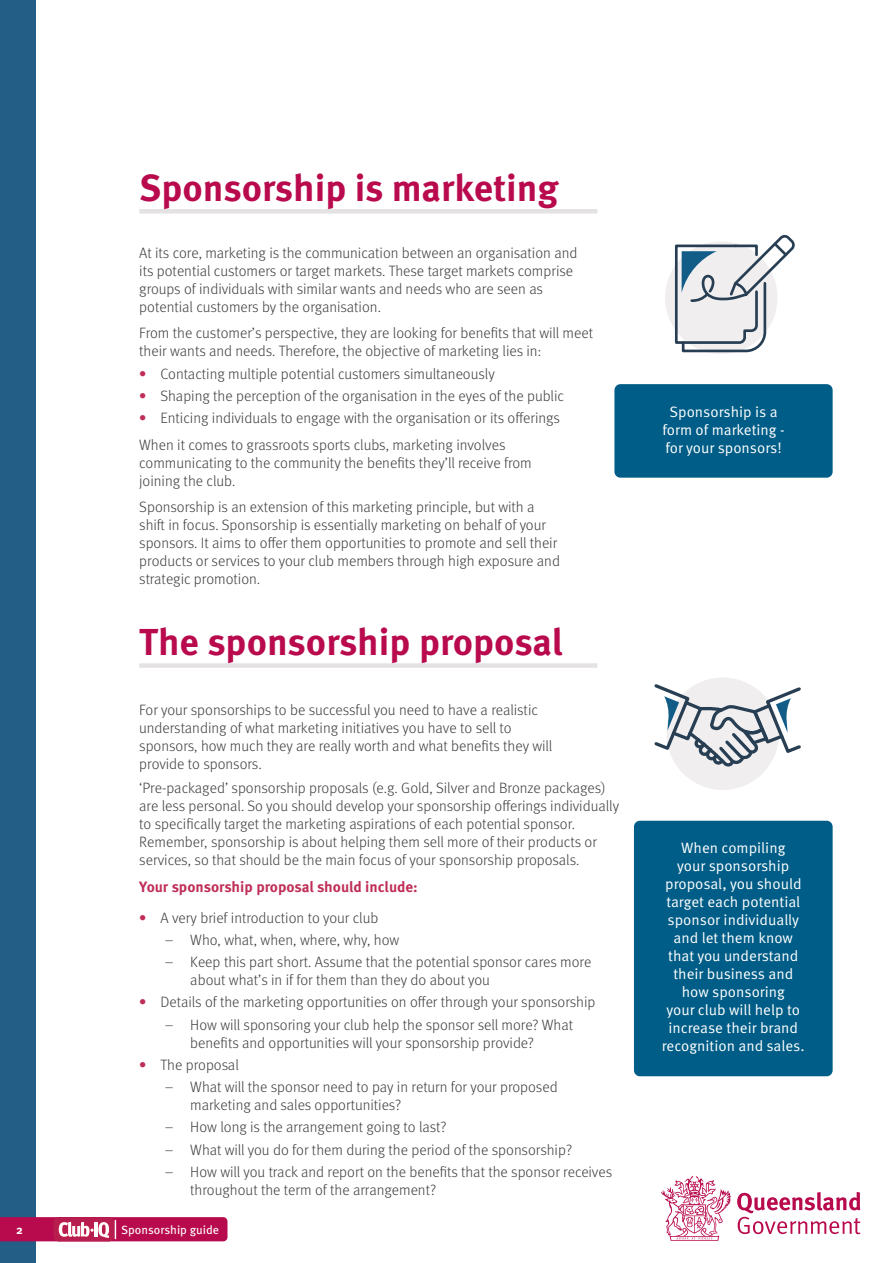
<style>
.page{position:relative;width:893px;height:1263px;background:#fff}
.page>*{position:absolute;margin:0;border:0;box-sizing:border-box;transform-origin:0 0}
.Heading_1_No_Number{font:700 37.5px "Meta Pro";color:#b80a4d}
.t1{font:300 15px/18px "Meta Pro";color:#3e3e3f}
.Call_out{font:15px/18px "Meta Pro Norm";color:#fff;text-align:center}
.t2{font:700 15px "Meta Pro";color:#bf2e58}
.t3{font:12px "Meta Pro";color:#fff}
.s1{font-weight:700;color:#bf2e58}
</style>
<div class="page">
<svg style="left:737px;top:1192px;width:123px;height:42px"></svg>
<svg style="left:661px;top:1176px;width:70px;height:65px"></svg>
<div style="left:0;top:0;width:35px;height:1263px;background:#225e85"></div>
<svg style="left:0;top:1217px;width:227px;height:36px"></svg>
<div style="left:665px;top:241px;width:112px;height:113px;background:#f0eeef;border-radius:50%"></div>
<div style="left:667px;top:677px;width:112px;height:113px;background:#f0eeef;border-radius:50%"></div>
<hr style="left:139px;top:209px;width:458px;height:4px;background:#e5e2e4">
<svg style="left:674px;top:235px;width:121px;height:118px"></svg>
<svg style="left:654px;top:681px;width:147px;height:90px"></svg>
<div style="left:614px;top:384px;width:219px;height:94px;background:#005d87;border-radius:6px"></div>
<div style="left:139px;top:663px;width:458px;height:5px;background:#e5e2e4"></div>
<div style="left:634px;top:821px;width:199px;height:255px;background:#005d87;border-radius:6px"></div>
<h2 class="Heading_1_No_Number" style="left:139px;top:158px;width:421px">Sponsorship is marketing</h2>
<p class="t1" style="left:139px;top:243px;width:440px">At its core, marketing is the communication between an organisation and its potential customers or target markets. These target markets comprise groups of individuals with similar wants and needs who are seen as potential customers by the organisation.</p>
<p class="t1" style="left:139px;top:323px;width:455px">From the customer’s perspective, they are looking for benefits that will meet their wants and needs. Therefore, the objective of marketing lies in:</p>
<p class="t1" style="left:139px;top:364px;width:357px"><span class="s1">•</span> Contacting multiple potential customers simultaneously</p>
<p class="t1" style="left:139px;top:386px;width:426px"><span class="s1">•</span> Shaping the perception of the organisation in the eyes of the public</p>
<p class="t1" style="left:139px;top:408px;width:422px"><span class="s1">•</span> Enticing individuals to engage with the organisation or its offerings</p>
<p class="t1" style="left:139px;top:435px;width:394px">When it comes to grassroots sports clubs, marketing involves communicating to the community the benefits they’ll receive from joining the club.</p>
<p class="t1" style="left:139px;top:497px;width:422px">Sponsorship is an extension of this marketing principle, but with a shift in focus. Sponsorship is essentially marketing on behalf of your sponsors. It aims to offer them opportunities to promote and sell their products or services to your club members through high exposure and strategic promotion.</p>
<h2 class="Heading_1_No_Number" style="left:139px;top:612px;width:425px">The sponsorship proposal</h2>
<p class="t1" style="left:139px;top:700px;width:415px">For your sponsorships to be successful you need to have a realistic understanding of what marketing initiatives you have to sell to sponsors, how much they are really worth and what benefits they will provide to sponsors.</p>
<p class="t1" style="left:139px;top:778px;width:481px">‘Pre-packaged’ sponsorship proposals (e.g. Gold, Silver and Bronze packages) are less personal. So you should develop your sponsorship offerings individually to specifically target the marketing aspirations of each potential sponsor.<br>Remember, sponsorship is about helping them sell more of their products or services, so that should be the main focus of your sponsorship proposals.</p>
<p class="t2" style="left:139px;top:875px;width:280px">Your sponsorship proposal should include:</p>
<p class="t1" style="left:139px;top:907px;width:241px"><span class="s1">•</span> A very brief introduction to your club</p>
<p class="t1" style="left:165px;top:930px;width:236px">– Who, what, when, where, why, how</p>
<p class="t1" style="left:190px;top:952px;width:403px;text-indent:-26px">– Keep this part short. Assume that the potential sponsor cares more about what’s in if for them than they do about you</p>
<p class="t1" style="left:139px;top:992px;width:458px"><span class="s1">•</span> Details of the marketing opportunities on offer through your sponsorship</p>
<p class="t1" style="left:190px;top:1015px;width:384px;text-indent:-26px">– How will sponsoring your club help the sponsor sell more? What benefits and opportunities will your sponsorship provide?</p>
<p class="t1" style="left:139px;top:1055px;width:101px"><span class="s1">•</span> The proposal</p>
<p class="t1" style="left:190px;top:1077px;width:369px;text-indent:-26px">– What will the sponsor need to pay in return for your proposed marketing and sales opportunities?</p>
<p class="t1" style="left:165px;top:1117px;width:283px">– How long is the arrangement going to last?</p>
<p class="t1" style="left:165px;top:1140px;width:409px">– What will you do for them during the period of the sponsorship?</p>
<p class="t1" style="left:190px;top:1162px;width:423px;text-indent:-26px">– How will you track and report on the benefits that the sponsor receives throughout the term of the arrangement?</p>
<p class="t3" style="left:16px;top:1220px;width:8px">2</p>
<p class="t3" style="left:121px;top:1220px;width:100px">Sponsorship guide</p>
<p class="Call_out" style="left:662px;top:402px;width:124px">Sponsorship is a form of marketing - for your sponsors!</p>
<p class="Call_out" style="left:662px;top:838px;width:144px">When compiling<br>your sponsorship proposal, you should target each potential sponsor individually and let them know that you understand their business and how sponsoring<br>your club will help to increase their brand recognition and sales.</p>
</div>
